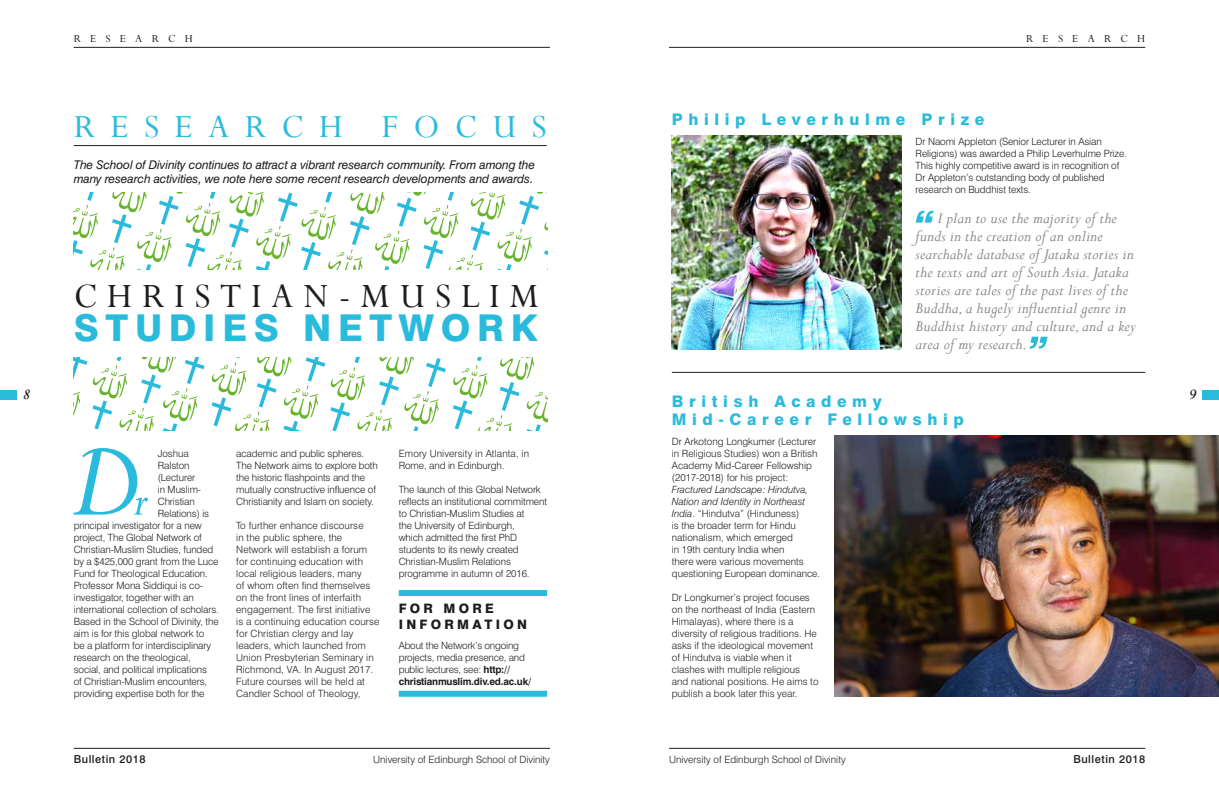
<style>
.page{position:relative;width:1219px;height:791px;background:#fff}
.page>*{position:absolute;margin:0;border:0;box-sizing:border-box;transform-origin:0 0}
.t1{font:italic 117.4px "Perpetua";color:#2abbdc}
.t2{font:italic 50px "Perpetua";color:#2abbdc}
.t3{font:38px "Perpetua";letter-spacing:.26em;color:#1d1d1b}
.t4{font:800 37px "Swiss 721 BT";letter-spacing:.18em;color:#2abbdc}
.t5{font:36px "Perpetua";letter-spacing:.425em;color:#2abbdc}
.t6{font:italic 17px/18px "Perpetua";letter-spacing:.01em;color:#878787}
.t7{font:800 16px/18px "Swiss 721 BT";letter-spacing:.35em;color:#2abbdc}
.t8{font:italic 700 16px "Perpetua";color:#1d1d1b}
.t9{font:800 13px/16px "Swiss 721 BT";letter-spacing:.25em;color:#1d1d1b}
.t10{font:italic 12px/14px "Swiss 721 BT";letter-spacing:-.01em;color:#1d1d1b}
.t11{font:12px "Perpetua";letter-spacing:.775em;color:#1d1d1b}
.t12{font:500 11px "Swiss 721 BT";letter-spacing:.05em;color:#1d1d1b}
.t13{font:300 10px/12px "Swiss 721 BT";letter-spacing:-.01em;color:#1d1d1b}
.t14{font:300 10px/12px "Swiss 721 BT";letter-spacing:.01em;color:#1d1d1b}
.s1{font-weight:700}
.s2{font-style:italic}
</style>
<div class="page">
<hr style="left:74px;top:748px;width:476px;height:1px;background:#1d1d1b">
<hr style="left:669px;top:47px;width:476px;height:1px;background:#1d1d1b">
<hr style="left:669px;top:748px;width:476px;height:1px;background:#1d1d1b">
<div style="left:1202px;top:390px;width:17px;height:9px;background:#2abbdc"></div>
<hr style="left:74px;top:47px;width:476px;height:1px;background:#1d1d1b">
<div style="left:0;top:390px;width:17px;height:9px;background:#2abbdc"></div>
<hr style="left:74px;top:145px;width:473px;height:1px;background:#1d1d1b">
<svg style="left:74px;top:193px;width:473px;height:238px"></svg>
<div style="left:62px;top:270px;width:501px;height:87px;background:#fff"></div>
<img style="left:672px;top:136px;width:229px;height:214px">
<img style="left:834px;top:436px;width:385px;height:261px">
<svg style="left:916px;top:211px;width:18px;height:12px"></svg>
<svg style="left:1030px;top:337px;width:17px;height:12px"></svg>
<div style="left:399px;top:590px;width:148px;height:6px;background:#2abbdc"></div>
<div style="left:399px;top:691px;width:148px;height:6px;background:#2abbdc"></div>
<hr style="left:672px;top:372px;width:473px;height:1px;background:#1d1d1b">
<h3 class="t8" style="left:23px;top:384px;width:9px">8</h3>
<p class="t11" style="left:74px;top:31px;width:121px">RESEARCH</p>
<h3 class="t5" style="left:74px;top:104px;width:474px">RESEARCH FOCUS</h3>
<p class="t10" style="left:74px;top:157px;width:463px">The School of Divinity continues to attract a vibrant research community. From among the many research activities, we note here some recent research developments and awards.</p>
<h3 class="t3" style="left:74px;top:272px;width:466px">CHRISTIAN-MUSLIM</h3>
<h3 class="t4" style="left:74px;top:305px;width:466px">STUDIES NETWORK</h3>
<h1 class="t1" style="left:72px;top:407px;width:70px">D</h1>
<p class="t13" style="left:158px;top:447px;width:32px">Joshua</p>
<p class="t13" style="left:158px;top:459px;width:33px">Ralston</p>
<p class="t13" style="left:158px;top:471px;width:39px">(Lecturer</p>
<p class="t13" style="left:158px;top:483px;width:45px">in Muslim-</p>
<p class="t13" style="left:158px;top:495px;width:39px">Christian</p>
<p class="t13" style="left:158px;top:507px;width:53px">Relations) is</p>
<p class="t13" style="left:74px;top:519px;width:130px">principal investigator for a new</p>
<p class="t13" style="left:74px;top:531px;width:130px">project, The Global Network of</p>
<p class="t13" style="left:74px;top:543px;width:141px">Christian-Muslim Studies, funded</p>
<p class="t13" style="left:74px;top:555px;width:146px">by a $425,000 grant from the Luce</p>
<p class="t13" style="left:74px;top:567px;width:136px">Fund for Theological Education.</p>
<p class="t13" style="left:74px;top:579px;width:131px">Professor Mona Siddiqui is co-</p>
<p class="t13" style="left:74px;top:591px;width:122px">investigator, together with an</p>
<p class="t13" style="left:74px;top:603px;width:147px">international collection of scholars.</p>
<p class="t13" style="left:74px;top:615px;width:147px">Based in the School of Divinity, the</p>
<p class="t13" style="left:74px;top:627px;width:132px">aim is for this global network to</p>
<p class="t13" style="left:74px;top:639px;width:139px">be a platform for interdisciplinary</p>
<p class="t13" style="left:74px;top:651px;width:118px">research on the theological,</p>
<p class="t13" style="left:74px;top:663px;width:135px">social, and political implications</p>
<p class="t13" style="left:74px;top:675px;width:135px">of Christian-Muslim encounters,</p>
<p class="t13" style="left:74px;top:687px;width:132px">providing expertise both for the</p>
<h2 class="t2" style="left:134px;top:469px;width:16px">r</h2>
<p class="t13" style="left:236px;top:447px;width:143px">academic and public spheres.<br>The Network aims to explore both the historic flashpoints and the mutually constructive influence of Christianity and Islam on society.</p>
<p class="t14" style="left:236px;top:519px;width:145px">To further enhance discourse<br>in the public sphere, the<br>Network will establish a forum for continuing education with local religious leaders, many<br>of whom often find themselves on the front lines of interfaith engagement. The first initiative is a continuing education course for Christian clergy and lay leaders, which launched from<br>Union Presbyterian Seminary in<br>Richmond, VA. In August 2017.<br>Future courses will be held at<br>Candler School of Theology,</p>
<p class="t14" style="left:399px;top:447px;width:132px">Emory University in Atlanta, in<br>Rome, and in Edinburgh.</p>
<p class="t13" style="left:399px;top:483px;width:150px">The launch of this Global Network reflects an institutional commitment to Christian-Muslim Studies at<br>the University of Edinburgh,<br>which admitted the first PhD students to its newly created<br>Christian-Muslim Relations programme in autumn of 2016.</p>
<h3 class="t9" style="left:399px;top:600px;width:130px">FOR MORE<br>INFORMATION</h3>
<p class="t13" style="left:399px;top:639px;width:134px">About the Network’s ongoing projects, media presence, and public lectures, see: <span class="s1">http:// christianmuslim.div.ed.ac.uk/</span></p>
<p class="t12" style="left:74px;top:752px;width:73px">Bulletin 2018</p>
<p class="t13" style="left:373px;top:753px;width:178px">University of Edinburgh School of Divinity</p>
<h3 class="t7" style="left:672px;top:110px;width:314px">Philip Leverhulme Prize</h3>
<p class="t11" style="left:1026px;top:31px;width:121px">RESEARCH</p>
<p class="t13" style="left:916px;top:135px;width:213px">Dr Naomi Appleton (Senior Lecturer in Asian Religions) was awarded a Philip Leverhulme Prize.<br>This highly competitive award is in recognition of Dr Appleton’s outstanding body of published research on Buddhist texts.</p>
<p class="t6" style="left:916px;top:208px;width:222px;text-indent:22px">I plan to use the majority of the funds in the creation of an online searchable database of Jataka stories in the texts and art of South Asia. Jataka stories are tales of the past lives of the Buddha, a hugely influential genre in Buddhist history and culture, and a key area of my research.</p>
<h3 class="t7" style="left:672px;top:392px;width:293px">British Academy<br>Mid-Career Fellowship</h3>
<p class="t13" style="left:672px;top:435px;width:147px">Dr Arkotong Longkumer (Lecturer in Religious Studies) won a British<br>Academy Mid-Career Fellowship (2017-2018) for his project:</p>
<p class="t13" style="left:672px;top:483px;width:150px"><span class="s2">Fractured Landscape: Hindutva,<br>Nation and Identity in Northeast<br>India</span>. “Hindutva” (Hinduness)<br>is the broader term for Hindu nationalism, which emerged<br>in 19th century India when<br>there were various movements questioning European dominance.</p>
<p class="t13" style="left:672px;top:591px;width:148px">Dr Longkumer’s project focuses on the northeast of India (Eastern<br>Himalayas), where there is a diversity of religious traditions. He asks if the ideological movement of Hindutva is viable when it clashes with multiple religious and national positions. He aims to publish a book later this year.</p>
<p class="t13" style="left:669px;top:753px;width:178px">University of Edinburgh School of Divinity</p>
<p class="t12" style="left:1073px;top:752px;width:73px">Bulletin 2018</p>
<h3 class="t8" style="left:1189px;top:384px;width:9px">9</h3>
</div>
